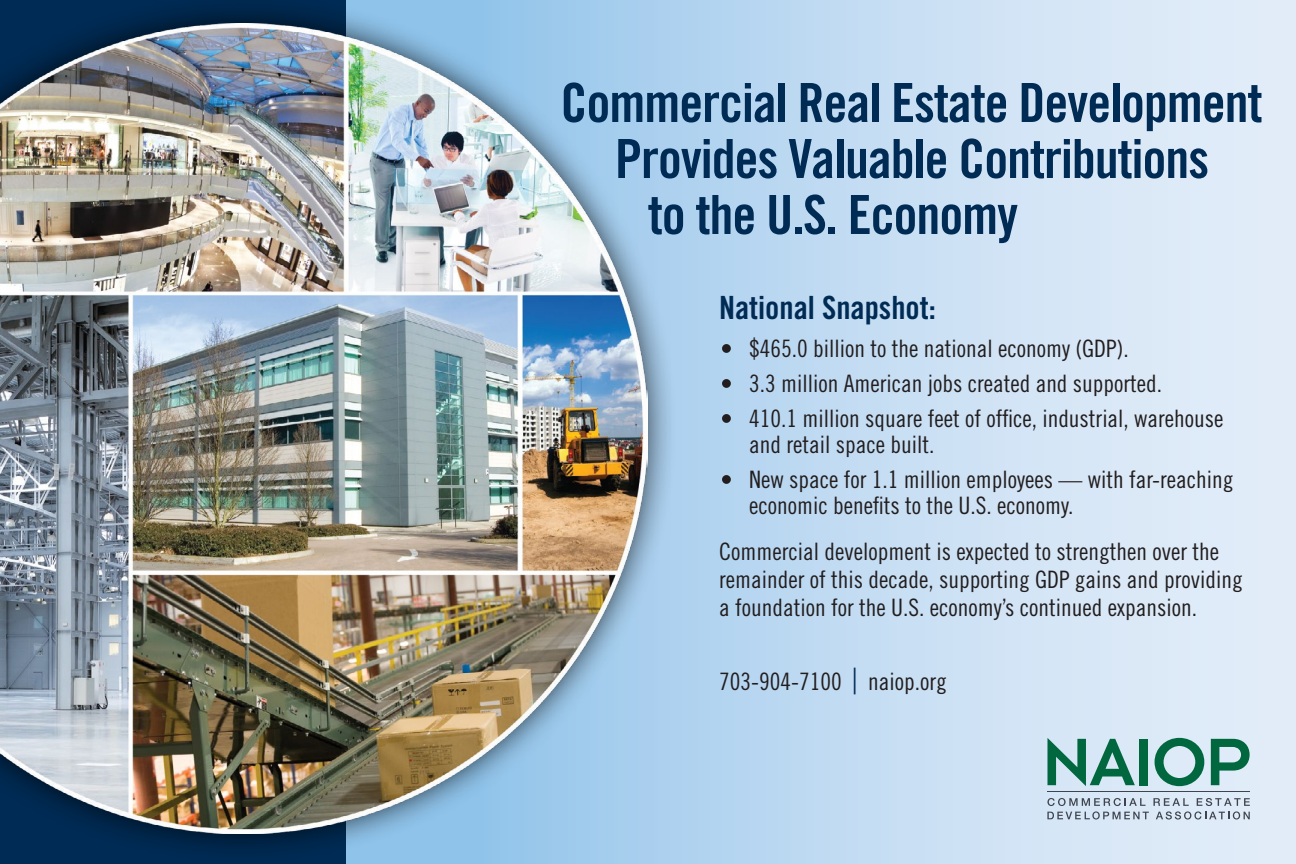
<style>
.page{position:relative;width:1296px;height:864px;background:#fff}
.page>*{position:absolute;margin:0;border:0;box-sizing:border-box;transform-origin:0 0}
.t1{font:54px "Trade Gothic LT Std Bd Cn 20";letter-spacing:-.02em;color:#002b54}
.t2{font:32px "Trade Gothic LT Std Bd Cn 20";color:#002b54}
.t3{font:24px/35px "Trade Gothic LT Std Cn 18";color:#221e1f}
.s1{font-size:36px;color:#002b54}
</style>
<div class="page">
<svg style="left:678px;top:0;width:618px;height:864px"></svg>
<svg style="left:1047px;top:738px;width:88px;height:48px"></svg>
<div style="left:1139px;top:739px;width:9px;height:46px;background:#00673e"></div>
<svg style="left:1155px;top:738px;width:49px;height:48px"></svg>
<svg style="left:1211px;top:739px;width:39px;height:46px"></svg>
<hr style="left:1047px;top:791px;width:203px;height:1px;background:#3f454f">
<svg style="left:1047px;top:798px;width:203px;height:22px"></svg>
<div style="left:722px;top:344px;width:9px;height:9px;background:#221e1f;border-radius:50%"></div>
<div style="left:722px;top:379px;width:9px;height:9px;background:#221e1f;border-radius:50%"></div>
<div style="left:722px;top:414px;width:9px;height:9px;background:#221e1f;border-radius:50%"></div>
<div style="left:722px;top:475px;width:9px;height:9px;background:#221e1f;border-radius:50%"></div>
<div style="left:0;top:0;width:678px;height:864px;background:#000;opacity:.75"></div>
<img style="left:0;top:24px;width:648px;height:810px">
<h1 class="t1" style="left:561px;top:70px;width:703px">Commercial Real Estate Development</h1>
<h1 class="t1" style="left:615px;top:126px;width:596px">Provides Valuable Contributions</h1>
<h1 class="t1" style="left:648px;top:182px;width:372px">to the U.S. Economy</h1>
<h2 class="t2" style="left:719px;top:288px;width:218px">National Snapshot:</h2>
<p class="t3" style="left:749px;top:331px;width:476px">$465.0 billion to the national economy (GDP).<br>3.3 million American jobs created and supported.<br>410.1 million square feet of office, industrial, warehouse</p>
<p class="t3" style="left:749px;top:427px;width:486px">and retail space built.<br>New space for 1.1 million employees — with far-reaching</p>
<p class="t3" style="left:719px;top:482px;width:501px;line-height:46px;text-indent:30px">economic benefits to the U.S. economy.<br>Commercial development is expected to strengthen over the</p>
<p class="t3" style="left:719px;top:565px;width:525px;line-height:28px">remainder of this decade, supporting GDP gains and providing a foundation for the U.S. economy’s continued expansion.</p>
<p class="t3" style="left:719px;top:664px;width:229px">703-904-7100 <span class="s1">|</span> naiop.org</p>
</div>
